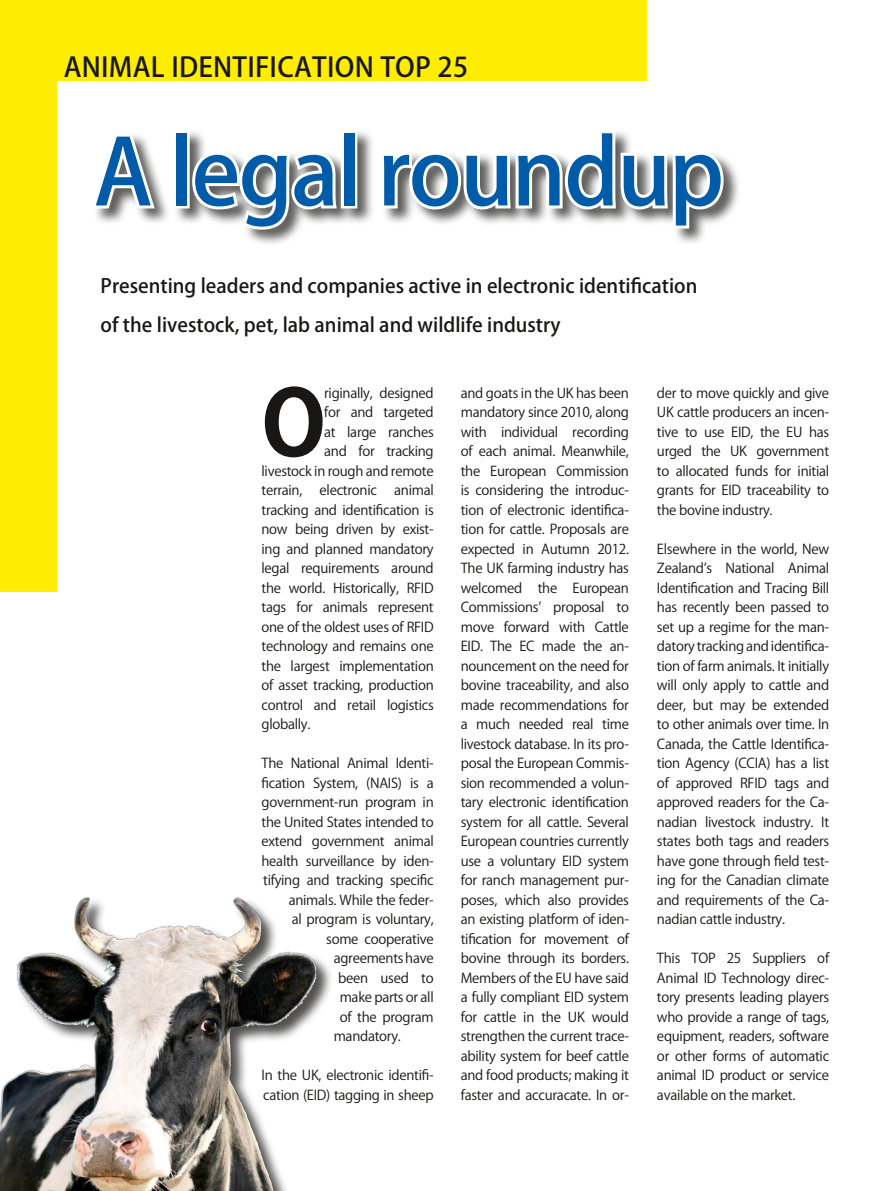
<style>
.page{position:relative;width:893px;height:1191px;background:#fff}
.page>*{position:absolute;margin:0;border:0;box-sizing:border-box;transform-origin:0 0}
.t1{font:500 90px "Koz Go Std";letter-spacing:-.02em;color:#005ba9}
.t2{font:700 89.55px "Koz Go Std";color:#181715}
.t3{font:500 27px "Koz Go Std";letter-spacing:.01em;color:#181715}
.t4{font:500 19.5px/39px "Koz Go Std";color:#181715}
.t5{font:13.5px/19.5px "Koz Go Std";letter-spacing:-.02em;color:#181715;text-align:justify}
</style>
<div class="page">
<div style="left:0;top:0;width:646px;height:81px;background:#ffed00"></div>
<div style="left:0;top:0;width:56px;height:591px;background:#ffed00"></div>
<div style="left:91px;top:129px;width:649px;height:117px;background:#181715;opacity:.7"></div>
<svg style="left:91px;top:129px;width:68px;height:82px"></svg>
<div style="left:173px;top:130px;width:17px;height:78px;border:6px solid #fff"></div>
<svg style="left:189px;top:149px;width:151px;height:84px"></svg>
<div style="left:341px;top:130px;width:16px;height:78px;border:6px solid #fff"></div>
<svg style="left:377px;top:129px;width:350px;height:102px"></svg>
<img style="left:0;top:897px;width:331px;height:294px">
<h3 class="t3" style="left:64px;top:50px;width:406px">Animal identification top 25</h3>
<h1 class="t1" style="left:94px;top:115px;width:632px">A legal roundup</h1>
<h3 class="t4" style="left:101px;top:267px;width:598px">Presenting leaders and companies active in electronic identification of the livestock, pet, lab animal and wildlife industry</h3>
<h2 class="t2" style="left:261px;top:366px;width:66px">O</h2>
<p class="t5" style="left:324px;top:384px;width:111px">riginally, designed</p>
<p class="t5" style="left:324px;top:403px;width:111px">for and targeted</p>
<p class="t5" style="left:324px;top:423px;width:111px">at large ranches</p>
<p class="t5" style="left:324px;top:442px;width:111px">and for tracking</p>
<p class="t5" style="left:262px;top:462px;width:174px">livestock in rough and remote</p>
<p class="t5" style="left:262px;top:481px;width:42px">terrain,</p>
<p class="t5" style="left:320px;top:481px;width:59px">electronic</p>
<p class="t5" style="left:262px;top:481px;width:174px;text-indent:133px">animal tracking and identification is now being driven by exist&shy;ing and planned mandatory legal requirements around the world. Historically, RFID tags for animals represent one of the oldest uses of RFID technology and remains one the largest implementation of asset tracking, production control and retail logistics globally.</p>
<p class="t5" style="left:262px;top:754px;width:174px">The National Animal Identi-</p>
<p class="t5" style="left:262px;top:773px;width:174px">fication System, (NAIS) is a</p>
<p class="t5" style="left:262px;top:793px;width:174px">government-run program in</p>
<p class="t5" style="left:262px;top:812px;width:174px">the United States intended to</p>
<p class="t5" style="left:262px;top:832px;width:174px">extend government animal</p>
<p class="t5" style="left:262px;top:851px;width:174px">health surveillance by iden-</p>
<p class="t5" style="left:263px;top:871px;width:172px">tifying and tracking specific</p>
<p class="t5" style="left:289px;top:890px;width:147px">animals. While the feder-</p>
<p class="t5" style="left:292px;top:910px;width:144px">al program is voluntary,</p>
<p class="t5" style="left:326px;top:929px;width:109px">some cooperative</p>
<p class="t5" style="left:334px;top:949px;width:102px">agreements have</p>
<p class="t5" style="left:338px;top:968px;width:97px">been used to</p>
<p class="t5" style="left:340px;top:988px;width:96px">make parts or all</p>
<p class="t5" style="left:340px;top:1007px;width:96px">of the program</p>
<p class="t5" style="left:334px;top:1027px;width:69px">mandatory.</p>
<p class="t5" style="left:262px;top:1066px;width:174px">In the UK, electronic identifi&shy;cation (EID) tagging in sheep</p>
<p class="t5" style="left:461px;top:384px;width:170px">and goats in the UK has been mandatory since 2010, along with individual recording of each animal. Meanwhile, the European Commission is considering the introduc&shy;tion of electronic identifica&shy;tion for cattle. Proposals are expected in Autumn 2012.<br>The UK farming industry has welcomed the European Commissions’ proposal to move forward with Cattle EID. The EC made the an&shy;nouncement on the need for bovine traceability, and also made recommendations for a much needed real time livestock database. In its pro&shy;posal the European Commis&shy;sion recommended a volun&shy;tary electronic identification system for all cattle. Several European countries currently use a voluntary EID system for ranch management pur&shy;poses, which also provides an existing platform of iden&shy;tification for movement of bovine through its borders.<br>Members of the EU have said a fully compliant EID system for cattle in the UK would strengthen the current trace&shy;ability system for beef cattle and food products; making it faster and accuracate. In or-</p>
<p class="t5" style="left:657px;top:383px;width:174px">der to move quickly and give UK cattle producers an incen&shy;tive to use EID, the EU has urged the UK government to allocated funds for initial grants for EID traceability to the bovine industry.</p>
<p class="t5" style="left:657px;top:539px;width:174px">Elsewhere in the world, New Zealand’s National Animal Identification and Tracing Bill has recently been passed to set up a regime for the man&shy;datory tracking and identifica&shy;tion of farm animals. It initially will only apply to cattle and deer, but may be extended to other animals over time. In Canada, the Cattle Identifica&shy;tion Agency (CCIA) has a list of approved RFID tags and approved readers for the Ca&shy;nadian livestock industry. It states both tags and readers have gone through field test&shy;ing for the Canadian climate and requirements of the Ca&shy;nadian cattle industry.</p>
<p class="t5" style="left:657px;top:949px;width:174px">This TOP 25 Suppliers of Animal ID Technology direc&shy;tory presents leading players who provide a range of tags, equipment, readers, software or other forms of automatic animal ID product or service available on the market.</p>
</div>
